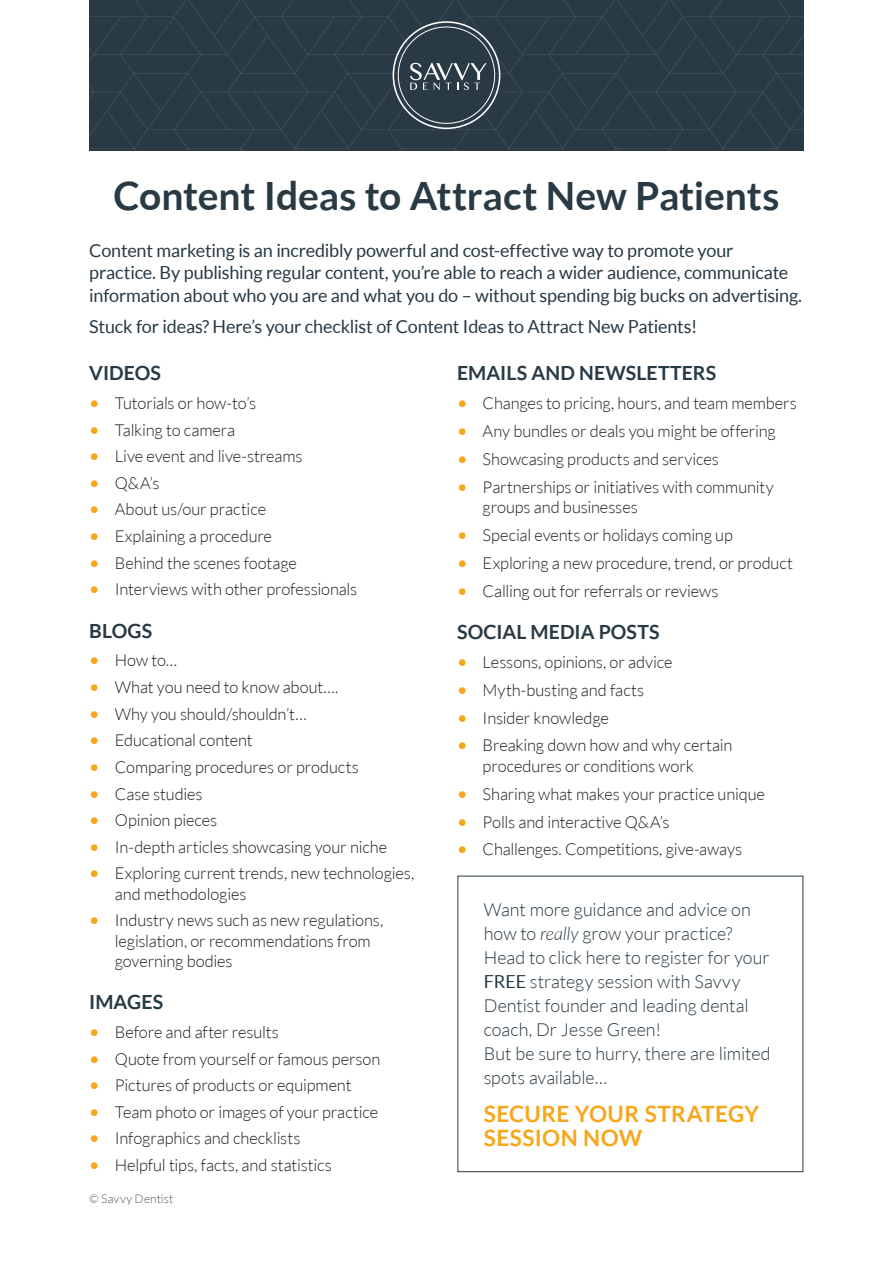
<style>
.page{position:relative;width:893px;height:1263px;background:#fff}
.page>*{position:absolute;margin:0;border:0;box-sizing:border-box;transform-origin:0 0}
.TITLES{font:700 39px "Lato";letter-spacing:-.005em;color:#293a45}
.Subtitles{font:700 22.5px/24.3px "Lato";letter-spacing:.02em;color:#f6a71c}
.Subtitles-2{font:700 19.5px "Lato";letter-spacing:.005em;color:#293a45}
.Subtitles_TABLES_REG{font:18px/22.5px "Lato";letter-spacing:-.01em;color:#293a45}
.Subtitles_TABLES_REG-2{font:300 18px/24px "Lato";letter-spacing:-.005em;color:#293a45}
.t1{font:300 16.5px/20.2px "Lato";letter-spacing:-.01em;color:#231f20}
.t2{font:300 12px "Lato";letter-spacing:.01em;color:#57585a}
.s1{font-weight:400;font-size:18px;color:#f6a71c}
.s2{font-style:italic}
.s3{font-weight:400}
</style>
<div class="page">
<svg style="left:89px;top:0;width:715px;height:150px;fill:#293a45"></svg>
<div style="left:398px;top:27px;width:97px;height:96px;background:#293a45;border-radius:50%"></div>
<div style="left:393px;top:21px;width:107px;height:108px;border:2px solid #fff;border-radius:50%"></div>
<svg style="left:410px;top:63px;width:76px;height:27px"></svg>
<p class="TITLES" style="left:113px;top:174px;width:667px">Content Ideas to Attract New Patients</p>
<p class="Subtitles_TABLES_REG" style="left:89px;top:239px;width:714px">Content marketing is an incredibly powerful and cost-effective way to promote your practice. By publishing regular content, you’re able to reach a wider audience, communicate information about who you are and what you do – without spending big bucks on advertising.</p>
<p class="Subtitles_TABLES_REG" style="left:89px;top:315px;width:609px">Stuck for ideas? Here’s your checklist of Content Ideas to Attract New Patients!</p>
<p class="Subtitles-2" style="left:89px;top:362px;width:73px">VIDEOS</p>
<p class="t1" style="left:89px;top:393px;width:168px"><span class="s1">•</span> Tutorials or how-to’s</p>
<p class="t1" style="left:89px;top:420px;width:147px"><span class="s1">•</span> Talking to camera</p>
<p class="t1" style="left:89px;top:446px;width:215px"><span class="s1">•</span> Live event and live-streams</p>
<p class="t1" style="left:89px;top:473px;width:72px"><span class="s1">•</span> Q&amp;A’s</p>
<p class="t1" style="left:89px;top:499px;width:178px"><span class="s1">•</span> About us/our practice</p>
<p class="t1" style="left:89px;top:526px;width:184px"><span class="s1">•</span> Explaining a procedure</p>
<p class="t1" style="left:89px;top:553px;width:209px"><span class="s1">•</span> Behind the scenes footage</p>
<p class="t1" style="left:89px;top:579px;width:269px"><span class="s1">•</span> Interviews with other professionals</p>
<p class="Subtitles-2" style="left:89px;top:619px;width:65px">BLOGS</p>
<p class="t1" style="left:89px;top:650px;width:89px"><span class="s1">•</span> How to…</p>
<p class="t1" style="left:89px;top:677px;width:251px"><span class="s1">•</span> What you need to know about….</p>
<p class="t1" style="left:89px;top:704px;width:219px"><span class="s1">•</span> Why you should/shouldn’t…</p>
<p class="t1" style="left:89px;top:730px;width:165px"><span class="s1">•</span> Educational content</p>
<p class="t1" style="left:89px;top:757px;width:271px"><span class="s1">•</span> Comparing procedures or products</p>
<p class="t1" style="left:89px;top:784px;width:115px"><span class="s1">•</span> Case studies</p>
<p class="t1" style="left:89px;top:810px;width:130px"><span class="s1">•</span> Opinion pieces</p>
<p class="t1" style="left:89px;top:837px;width:299px"><span class="s1">•</span> In-depth articles showcasing your niche</p>
<p class="t1" style="left:115px;top:863px;width:301px;text-indent:-26px"><span class="s1">•</span> Exploring current trends, new technologies, and methodologies</p>
<p class="t1" style="left:115px;top:910px;width:270px;text-indent:-26px"><span class="s1">•</span> Industry news such as new regulations, legislation, or recommendations from governing bodies</p>
<p class="Subtitles-2" style="left:89px;top:991px;width:75px">IMAGES</p>
<p class="t1" style="left:89px;top:1022px;width:191px"><span class="s1">•</span> Before and after results</p>
<p class="t1" style="left:89px;top:1048px;width:292px"><span class="s1">•</span> Quote from yourself or famous person</p>
<p class="t1" style="left:89px;top:1075px;width:264px"><span class="s1">•</span> Pictures of products or equipment</p>
<p class="t1" style="left:89px;top:1102px;width:290px"><span class="s1">•</span> Team photo or images of your practice</p>
<p class="t1" style="left:89px;top:1128px;width:213px"><span class="s1">•</span> Infographics and checklists</p>
<p class="t1" style="left:89px;top:1155px;width:244px"><span class="s1">•</span> Helpful tips, facts, and statistics</p>
<p class="Subtitles-2" style="left:457px;top:362px;width:261px">EMAILS AND NEWSLETTERS</p>
<p class="t1" style="left:457px;top:393px;width:341px"><span class="s1">•</span> Changes to pricing, hours, and team members</p>
<p class="t1" style="left:457px;top:421px;width:320px"><span class="s1">•</span> Any bundles or deals you might be offering</p>
<p class="t1" style="left:457px;top:449px;width:263px"><span class="s1">•</span> Showcasing products and services</p>
<p class="t1" style="left:483px;top:477px;width:293px;text-indent:-26px"><span class="s1">•</span> Partnerships or initiatives with community groups and businesses</p>
<p class="t1" style="left:457px;top:525px;width:277px"><span class="s1">•</span> Special events or holidays coming up</p>
<p class="t1" style="left:457px;top:553px;width:337px"><span class="s1">•</span> Exploring a new procedure, trend, or product</p>
<p class="t1" style="left:457px;top:581px;width:263px"><span class="s1">•</span> Calling out for referrals or reviews</p>
<p class="Subtitles-2" style="left:457px;top:621px;width:204px">SOCIAL MEDIA POSTS</p>
<p class="t1" style="left:457px;top:652px;width:217px"><span class="s1">•</span> Lessons, opinions, or advice</p>
<p class="t1" style="left:457px;top:680px;width:189px"><span class="s1">•</span> Myth-busting and facts</p>
<p class="t1" style="left:457px;top:707px;width:153px"><span class="s1">•</span> Insider knowledge</p>
<p class="t1" style="left:483px;top:735px;width:251px;text-indent:-26px"><span class="s1">•</span> Breaking down how and why certain procedures or conditions work</p>
<p class="t1" style="left:457px;top:784px;width:309px"><span class="s1">•</span> Sharing what makes your practice unique</p>
<p class="t1" style="left:457px;top:811px;width:214px"><span class="s1">•</span> Polls and interactive Q&amp;A’s</p>
<p class="t1" style="left:457px;top:839px;width:287px"><span class="s1">•</span> Challenges. Competitions, give-aways</p>
<p class="Subtitles_TABLES_REG-2" style="left:484px;top:898px;width:288px">Want more guidance and advice on how to <span class="s2">really</span> grow your practice?<br>Head to click here to register for your<br><span class="s3">FREE</span> strategy session with Savvy<br>Dentist founder and leading dental coach, Dr Jesse Green!<br>But be sure to hurry, there are limited spots available…</p>
<p class="Subtitles" style="left:484px;top:1101px;width:277px">SECURE YOUR STRATEGY<br>SESSION NOW</p>
<p class="t2" style="left:89px;top:1192px;width:86px">© Savvy Dentist</p>
</div>
